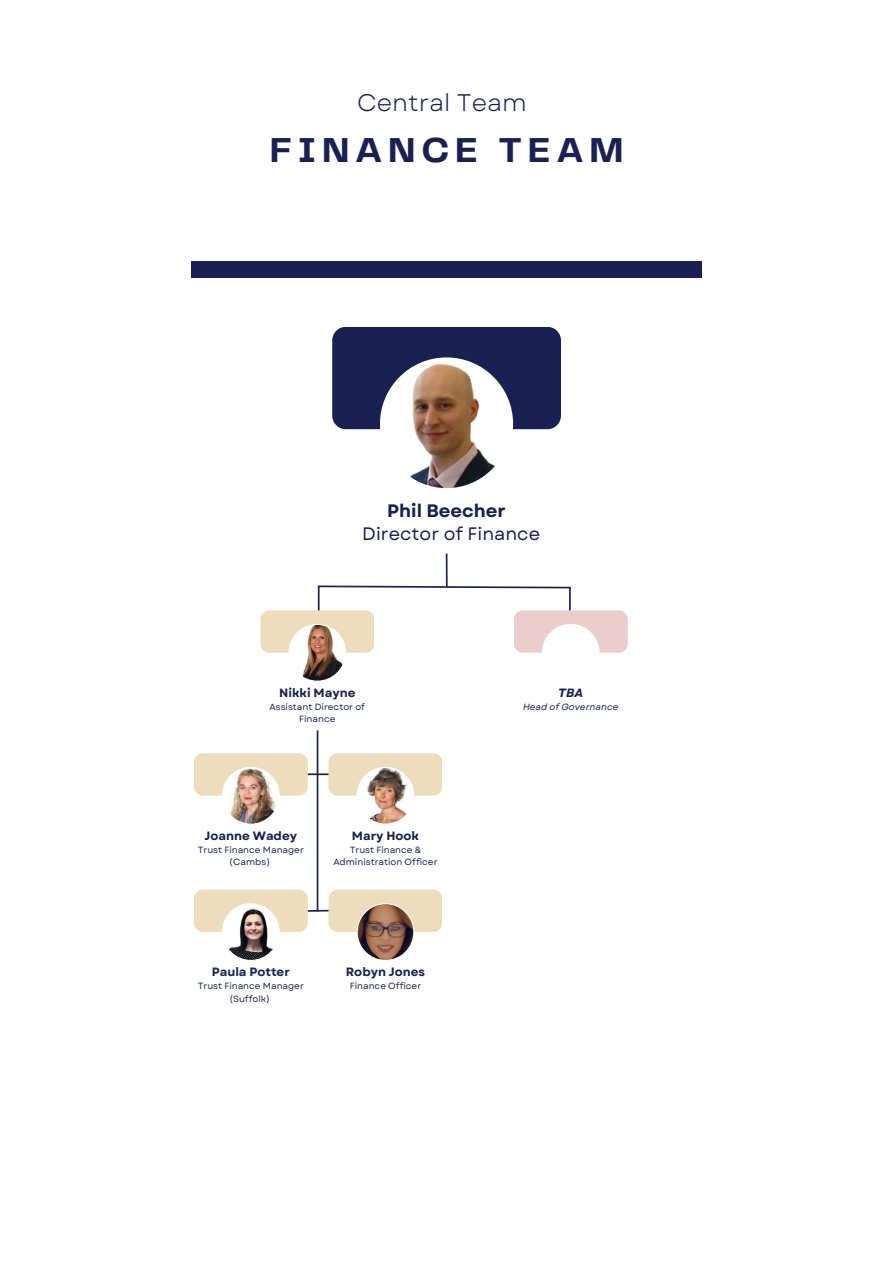
<style>
.page{position:relative;width:893px;height:1263px;background:#fff}
.page>*{position:absolute;margin:0;border:0;box-sizing:border-box;transform-origin:0 0}
.t1{font:700 36px "Telegraf";letter-spacing:.16em;color:#192054}
.t2{font:24px "Garet";color:#192054}
.t3{font:18px "Garet";color:#192054}
.t4{font:700 18px "Garet";color:#192054}
.t5{font:700 12px "Garet";color:#192054}
.t6{font:italic 700 12px "Garet";color:#192054}
.t7{font:9px/12.4px "Garet";color:#192054;text-align:center}
.t8{font:italic 9px "Garet";color:#192054}
</style>
<div class="page">
<hr style="left:318px;top:586px;width:1px;height:44px;background:#192054">
<div style="left:260px;top:610px;width:114px;height:43px;background:#edddbd;border-radius:9px"></div>
<svg style="left:288px;top:624px;width:58px;height:58px"></svg>
<hr style="left:569px;top:588px;width:2px;height:43px;background:#192054">
<div style="left:514px;top:610px;width:113px;height:43px;background:#ebcdcd;border-radius:9px"></div>
<svg style="left:542px;top:624px;width:57px;height:29px"></svg>
<hr style="left:302px;top:773px;width:34px;height:2px;background:#192054">
<hr style="left:317px;top:730px;width:1px;height:181px;background:#192054">
<div style="left:194px;top:753px;width:114px;height:43px;background:#edddbd;border-radius:9px"></div>
<img style="left:222px;top:767px;width:58px;height:57px">
<div style="left:194px;top:890px;width:114px;height:42px;background:#edddbd;border-radius:9px"></div>
<svg style="left:222px;top:903px;width:106px;height:58px"></svg>
<div style="left:328px;top:753px;width:114px;height:43px;background:#edddbd;border-radius:9px"></div>
<svg style="left:356px;top:767px;width:58px;height:57px"></svg>
<div style="left:328px;top:890px;width:114px;height:42px;background:#edddbd;border-radius:9px"></div>
<svg style="left:356px;top:903px;width:58px;height:58px"></svg>
<svg style="left:317px;top:585px;width:254px;height:4px"></svg>
<div style="left:332px;top:327px;width:229px;height:102px;background:#192054;border-radius:14px"></div>
<img style="left:380px;top:357px;width:133px;height:132px">
<hr style="left:446px;top:553px;width:2px;height:34px;background:#192054">
<div style="left:191px;top:261px;width:511px;height:17px;background:#192054"></div>
<p class="t2" style="left:357px;top:85px;width:171px">Central Team</p>
<h6 class="t1" style="left:270px;top:134px;width:355px">FINANCE TEAM</h6>
<h6 class="t4" style="left:387px;top:498px;width:120px">Phil Beecher</h6>
<p class="t3" style="left:362px;top:521px;width:179px">Director of Finance</p>
<h1 class="t5" style="left:279px;top:684px;width:78px">Nikki Mayne</h1>
<p class="t7" style="left:269px;top:701px;width:97px">Assistant Director of<br>Finance</p>
<h6 class="t5" style="left:205px;top:827px;width:94px">Joanne Wadey</h6>
<p class="t7" style="left:198px;top:844px;width:108px">Trust Finance Manager (Cambs)</p>
<p class="t5" style="left:352px;top:827px;width:69px">Mary Hook</p>
<p class="t7" style="left:333px;top:844px;width:106px">Trust Finance &amp;<br>Administration Officer</p>
<p class="t5" style="left:212px;top:963px;width:80px">Paula Potter</p>
<p class="t7" style="left:198px;top:980px;width:108px">Trust Finance Manager (Suffolk)</p>
<p class="t5" style="left:346px;top:963px;width:81px">Robyn Jones</p>
<p class="t7" style="left:350px;top:980px;width:73px">Finance Officer</p>
<h3 class="t6" style="left:558px;top:684px;width:26px">TBA</h3>
<h4 class="t8" style="left:523px;top:700px;width:97px">Head of Governance</h4>
</div>
